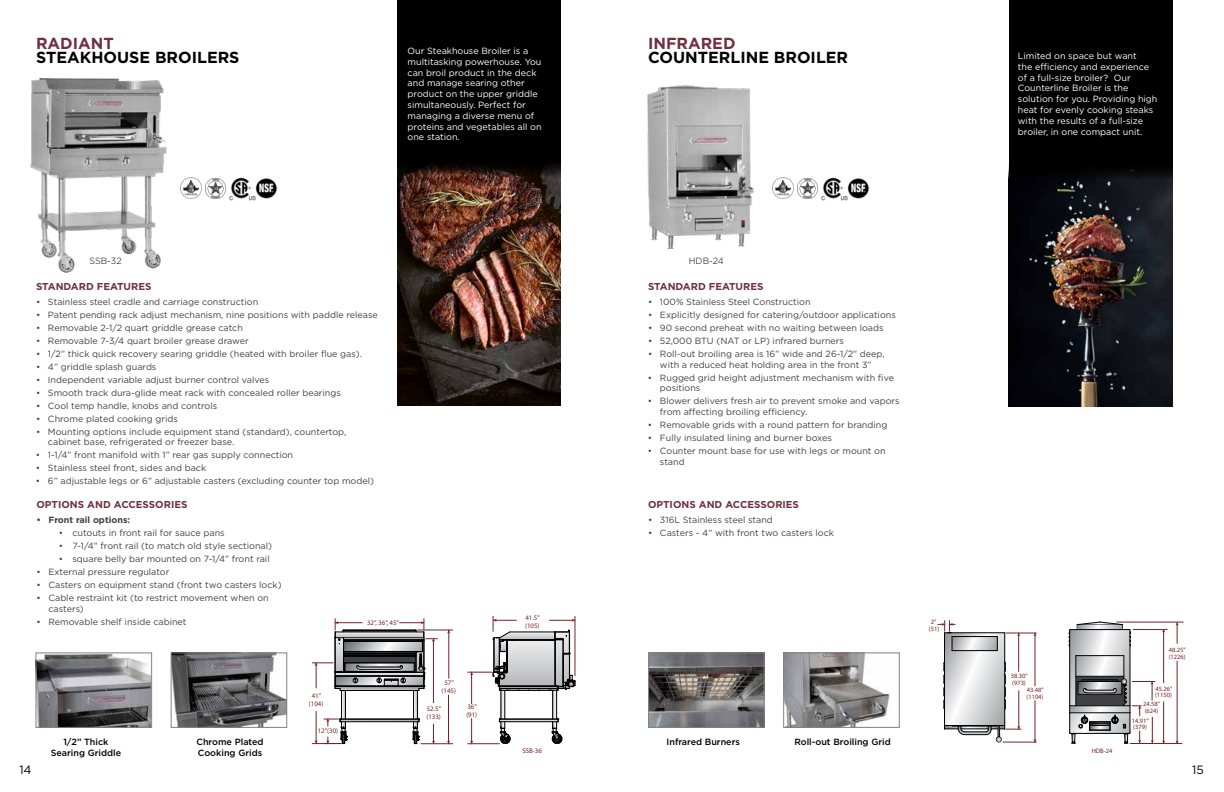
<style>
.page{position:relative;width:1224px;height:792px;background:#fff}
.page>*{position:absolute;margin:0;border:0;box-sizing:border-box;transform-origin:0 0}
.t1{font:700 16px "Gotham";color:#000}
.t2{font:700 16px "Gotham";color:#71303e}
.t3{font:12px "Gotham";color:#000}
.t4{font:700 10px "Gotham";color:#71303e}
.t5{font:9px/10.8px "Gotham";color:#414042}
.t6{font:9px/10.8px "Gotham";color:#fff}
.t7{font:500 9px/10.8px "Gotham";color:#000;text-align:center}
.t8{font:700 9px "Gotham";color:#414042}
.t9{font:300 9px "Gotham";color:#000}
.t10{font:6.9px/8.2px "Myriad Pro";color:#762123;text-align:center}
.t11{font:6.8px/8.2px "Myriad Pro";color:#762123}
.t12{font:6.5px/6.5px "Myriad Pro";color:#762123}
</style>
<div class="page">
<img style="left:30px;top:78px;width:165px;height:195px">
<div style="left:397px;top:0;width:164px;height:201px;background:#000"></div>
<img style="left:397px;top:164px;width:164px;height:241px">
<div style="left:1009px;top:0;width:163px;height:212px;background:#000"></div>
<img style="left:1009px;top:161px;width:164px;height:246px">
<img style="left:206px;top:178px;width:19px;height:20px">
<img style="left:181px;top:178px;width:20px;height:21px">
<img style="left:229px;top:177px;width:26px;height:24px">
<img style="left:254px;top:177px;width:23px;height:23px">
<img style="left:797px;top:178px;width:20px;height:20px">
<img style="left:772px;top:178px;width:21px;height:21px">
<img style="left:821px;top:177px;width:26px;height:24px">
<img style="left:846px;top:177px;width:23px;height:23px">
<img style="left:647px;top:85px;width:107px;height:164px">
<svg style="left:468px;top:616px;width:108px;height:128px"></svg>
<hr style="left:421px;top:743px;width:32px;height:1px;background:#762123">
<hr style="left:417px;top:630px;width:36px;height:1px;background:#762123">
<hr style="left:448px;top:695px;width:1px;height:49px;background:#762123">
<hr style="left:449px;top:630px;width:1px;height:48px;background:#762123">
<svg style="left:312px;top:619px;width:125px;height:125px"></svg>
<hr style="left:1006px;top:633px;width:30px;height:1px;background:#762123">
<hr style="left:1003px;top:742px;width:33px;height:1px;background:#762123">
<hr style="left:1035px;top:633px;width:1px;height:53px;background:#762123">
<hr style="left:1035px;top:700px;width:1px;height:42px;background:#762123">
<svg style="left:938px;top:621px;width:83px;height:121px"></svg>
<hr style="left:1133px;top:629px;width:34px;height:1px;background:#762123">
<hr style="left:1117px;top:622px;width:66px;height:1px;background:#762123">
<hr style="left:1130px;top:743px;width:52px;height:1px;background:#762123">
<hr style="left:1163px;top:630px;width:1px;height:53px;background:#762123">
<hr style="left:1163px;top:702px;width:1px;height:42px;background:#762123">
<svg style="left:1176px;top:622px;width:3px;height:21px"></svg>
<hr style="left:1177px;top:661px;width:1px;height:83px;background:#762123">
<svg style="left:1069px;top:622px;width:86px;height:122px"></svg>
<img style="left:173px;top:654px;width:112px;height:72px">
<div style="left:171px;top:652px;width:116px;height:76px;border:1px solid #808285"></div>
<img style="left:785px;top:654px;width:105px;height:72px">
<div style="left:783px;top:652px;width:117px;height:76px;border:1px solid #808285"></div>
<img style="left:37px;top:654px;width:113px;height:72px">
<div style="left:35px;top:652px;width:117px;height:76px;border:1px solid #808285"></div>
<img style="left:650px;top:654px;width:113px;height:72px">
<div style="left:648px;top:652px;width:117px;height:76px;border:1px solid #808285"></div>
<h1 class="t2" style="left:36px;top:33px;width:79px">RADIANT</h1>
<h1 class="t1" style="left:36px;top:47px;width:205px">STEAKHOUSE BROILERS</h1>
<p class="t6" style="left:408px;top:45px;width:135px">Our Steakhouse Broiler is a multitasking powerhouse. You can broil product in the deck and manage searing other product on the upper griddle simultaneously. Perfect for managing a diverse menu of proteins and vegetables all on one station.</p>
<h1 class="t2" style="left:648px;top:33px;width:89px">INFRARED</h1>
<h1 class="t1" style="left:648px;top:47px;width:202px">COUNTERLINE BROILER</h1>
<p class="t9" style="left:89px;top:255px;width:34px">SSB-32</p>
<p class="t9" style="left:689px;top:255px;width:37px">HDB-24</p>
<p class="t4" style="left:36px;top:280px;width:117px">STANDARD FEATURES</p>
<p class="t5" style="left:36px;top:296px;width:224px">• Stainless steel cradle and carriage construction</p>
<p class="t5" style="left:36px;top:309px;width:343px">• Patent pending rack adjust mechanism, nine positions with paddle release</p>
<p class="t5" style="left:36px;top:322px;width:208px">• Removable 2-1/2 quart griddle grease catch</p>
<p class="t5" style="left:36px;top:335px;width:214px">• Removable 7-3/4 quart broiler grease drawer</p>
<p class="t5" style="left:36px;top:348px;width:327px">• 1/2” thick quick recovery searing griddle (heated with broiler flue gas).</p>
<p class="t5" style="left:36px;top:361px;width:122px">• 4” griddle splash guards</p>
<p class="t5" style="left:36px;top:374px;width:235px">• Independent variable adjust burner control valves</p>
<p class="t5" style="left:36px;top:387px;width:306px">• Smooth track dura-glide meat rack with concealed roller bearings</p>
<p class="t5" style="left:36px;top:400px;width:183px">• Cool temp handle, knobs and controls</p>
<p class="t5" style="left:36px;top:413px;width:143px">• Chrome plated cooking grids</p>
<p class="t5" style="left:48px;top:426px;width:300px;text-indent:-12px">• Mounting options include equipment stand (standard), countertop, cabinet base, refrigerated or freezer base.</p>
<p class="t5" style="left:36px;top:450px;width:259px">• 1-1/4” front manifold with 1” rear gas supply connection</p>
<p class="t5" style="left:36px;top:463px;width:172px">• Stainless steel front, sides and back</p>
<p class="t5" style="left:36px;top:476px;width:340px">• 6” adjustable legs or 6” adjustable casters (excluding counter top model)</p>
<p class="t4" style="left:36px;top:498px;width:153px">OPTIONS AND ACCESSORIES</p>
<p class="t8" style="left:36px;top:514px;width:95px">• Front rail options:</p>
<p class="t5" style="left:59px;top:527px;width:167px">• cutouts in front rail for sauce pans</p>
<p class="t5" style="left:59px;top:540px;width:215px">• 7-1/4” front rail (to match old style sectional)</p>
<p class="t5" style="left:59px;top:553px;width:212px">• square belly bar mounted on 7-1/4” front rail</p>
<p class="t5" style="left:36px;top:566px;width:134px">• External pressure regulator</p>
<p class="t5" style="left:36px;top:579px;width:247px">• Casters on equipment stand (front two casters lock)</p>
<p class="t5" style="left:48px;top:592px;width:222px;text-indent:-12px">• Cable restraint kit (to restrict movement when on casters)</p>
<p class="t5" style="left:36px;top:616px;width:152px">• Removable shelf inside cabinet</p>
<p class="t11" style="left:309px;top:691px;width:16px;text-align:center">41” (104)</p>
<p class="t11" style="left:318px;top:726px;width:22px">12”(30)</p>
<p class="t11" style="left:367px;top:618px;width:33px">32”, 36”, 45”</p>
<p class="t10" style="left:442px;top:678px;width:16px">57” (145)</p>
<p class="t10" style="left:426px;top:704px;width:16px;text-align:left">52.5” (133)</p>
<p class="t11" style="left:466px;top:703px;width:12px">36” (91)</p>
<p class="t11" style="left:525px;top:613px;width:16px">41.5” (105)</p>
<p class="t4" style="left:648px;top:280px;width:117px">STANDARD FEATURES</p>
<p class="t5" style="left:648px;top:296px;width:164px">• 100% Stainless Steel Construction</p>
<p class="t5" style="left:648px;top:309px;width:249px">• Explicitly designed for catering/outdoor applications</p>
<p class="t5" style="left:648px;top:322px;width:237px">• 90 second preheat with no waiting between loads</p>
<p class="t5" style="left:648px;top:335px;width:198px">• 52,000 BTU (NAT or LP) infrared burners</p>
<p class="t5" style="left:648px;top:348px;width:238px;text-align:center">• Roll-out broiling area is 16” wide and 26-1/2” deep, with a reduced heat holding area in the front 3”</p>
<p class="t5" style="left:660px;top:372px;width:236px;text-indent:-12px">• Rugged grid height adjustment mechanism with five positions</p>
<p class="t5" style="left:660px;top:396px;width:241px;text-indent:-12px">• Blower delivers fresh air to prevent smoke and vapors from affecting broiling efficiency.</p>
<p class="t5" style="left:648px;top:419px;width:241px">• Removable grids with a round pattern for branding</p>
<p class="t5" style="left:648px;top:432px;width:185px">• Fully insulated lining and burner boxes</p>
<p class="t5" style="left:660px;top:445px;width:227px;text-indent:-12px">• Counter mount base for use with legs or mount on stand</p>
<p class="t4" style="left:648px;top:498px;width:153px">OPTIONS AND ACCESSORIES</p>
<p class="t5" style="left:648px;top:514px;width:126px">• 316L Stainless steel stand</p>
<p class="t5" style="left:648px;top:527px;width:188px">• Casters - 4” with front two casters lock</p>
<p class="t12" style="left:929px;top:619px;width:12px">2” (51)</p>
<p class="t6" style="left:1018px;top:50px;width:141px">Limited on space but want<br>the efficiency and experience of a full-size broiler? Our<br>Counterline Broiler is the solution for you. Providing high heat for evenly cooking steaks with the results of a full-size broiler, in one compact unit.</p>
<p class="t12" style="left:1169px;top:647px;width:19px">48.25” (1226)</p>
<p class="t12" style="left:1011px;top:673px;width:18px">38.30” (973)</p>
<p class="t12" style="left:1027px;top:687px;width:19px">43.48” (1104)</p>
<p class="t12" style="left:1155px;top:685px;width:19px">45.26” (1150)</p>
<p class="t12" style="left:1143px;top:701px;width:18px">24.58” (624)</p>
<p class="t12" style="left:1132px;top:717px;width:18px">14.91” (379)</p>
<p class="t7" style="left:51px;top:736px;width:72px">1/2” Thick<br>Searing Griddle</p>
<p class="t7" style="left:196px;top:736px;width:69px">Chrome Plated</p>
<p class="t7" style="left:667px;top:736px;width:75px">Infrared Burners</p>
<p class="t7" style="left:794px;top:736px;width:98px">Roll-out Broiling Grid</p>
<p class="t11" style="left:522px;top:747px;width:21px">SSB-36</p>
<p class="t12" style="left:1092px;top:748px;width:22px">HDB-24</p>
<p class="t7" style="left:198px;top:747px;width:66px">Cooking Grids</p>
<h2 class="t3" style="left:19px;top:762px;width:14px">14</h2>
<h2 class="t3" style="left:1192px;top:762px;width:13px">15</h2>
</div>
